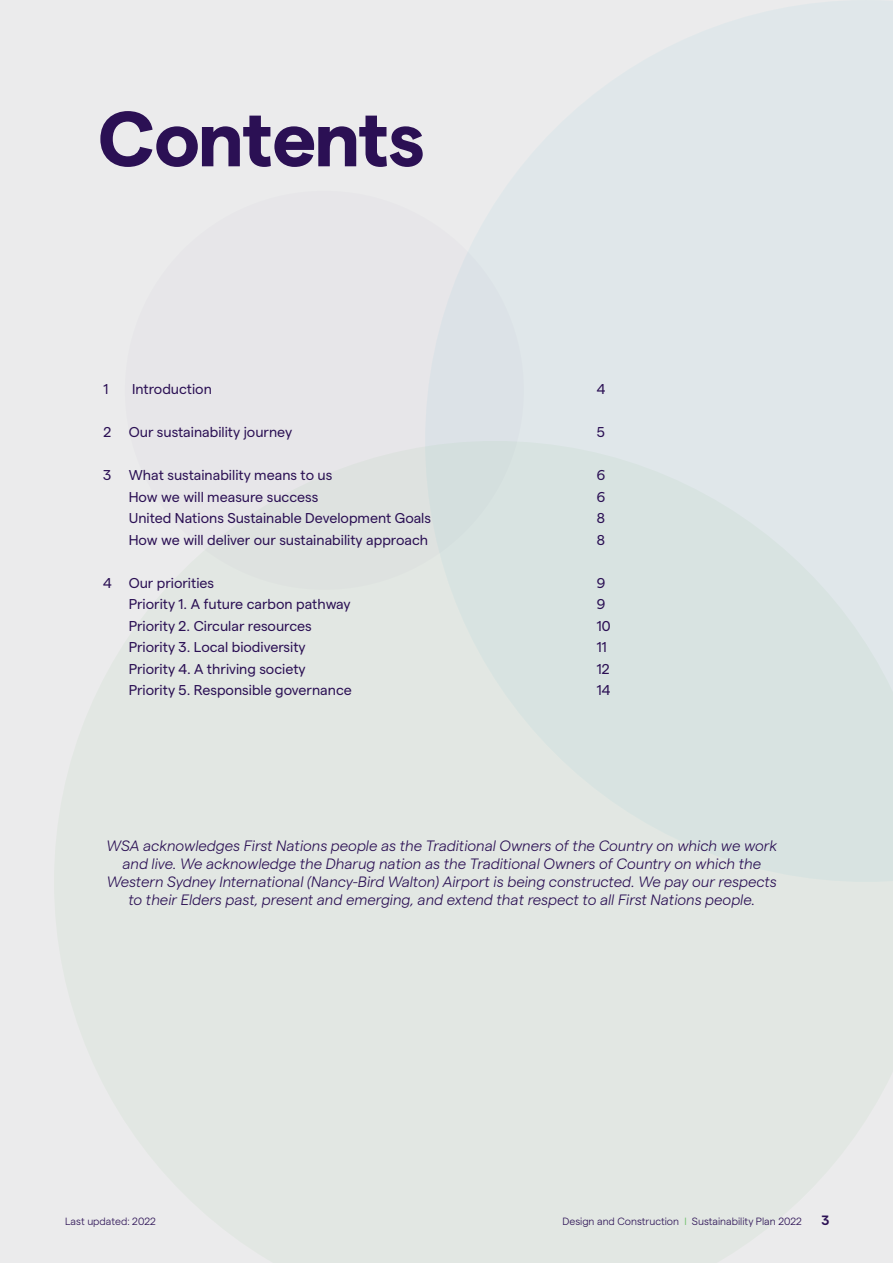
<style>
.page{position:relative;width:893px;height:1263px;background:#e2e7e3}
.page>*{position:absolute;margin:0;border:0;box-sizing:border-box;transform-origin:0 0}
.t1{font:700 78px "Matter SQ";letter-spacing:-.03em;color:#2b1054}
.t2{font:italic 300 15px/18px "Matter";color:#2b1054;text-align:center}
.t3{font:14.25px "Matter";color:#2b1054}
.t4{font:600 13.5px "Matter";color:#2b1054}
.t5{font:300 10.5px "Matter";color:#2b1054}
.s1{color:#65bd60}
</style>
<div class="page">
<div style="left:125px;top:191px;width:399px;height:399px;background:#e7e6e9;border-radius:50%"></div>
<h1 class="t1" style="left:98px;top:81px;width:328px">Contents</h1>
<p class="t3" style="left:103px;top:379px;width:6px">1</p>
<p class="t3" style="left:132px;top:379px;width:81px">Introduction</p>
<p class="t3" style="left:597px;top:379px;width:10px">4</p>
<p class="t3" style="left:103px;top:422px;width:190px">2 Our sustainability journey</p>
<p class="t3" style="left:597px;top:422px;width:10px">5</p>
<p class="t3" style="left:103px;top:465px;width:231px">3 What sustainability means to us</p>
<p class="t3" style="left:597px;top:465px;width:10px">6</p>
<p class="t3" style="left:129px;top:486px;width:191px">How we will measure success</p>
<p class="t3" style="left:597px;top:486px;width:10px">6</p>
<p class="t3" style="left:129px;top:508px;width:304px">United Nations Sustainable Development Goals</p>
<p class="t3" style="left:597px;top:508px;width:10px">8</p>
<p class="t3" style="left:129px;top:529px;width:301px">How we will deliver our sustainability approach</p>
<p class="t3" style="left:597px;top:529px;width:10px">8</p>
<p class="t3" style="left:103px;top:572px;width:112px">4 Our priorities</p>
<p class="t3" style="left:597px;top:572px;width:10px">9</p>
<p class="t3" style="left:129px;top:594px;width:224px">Priority 1. A future carbon pathway</p>
<p class="t3" style="left:597px;top:594px;width:10px">9</p>
<p class="t3" style="left:129px;top:615px;width:184px">Priority 2. Circular resources</p>
<p class="t3" style="left:597px;top:615px;width:15px">10</p>
<p class="t3" style="left:129px;top:637px;width:179px">Priority 3. Local biodiversity</p>
<p class="t3" style="left:597px;top:637px;width:11px">11</p>
<p class="t3" style="left:129px;top:658px;width:179px">Priority 4. A thriving society</p>
<p class="t3" style="left:597px;top:658px;width:14px">12</p>
<p class="t3" style="left:129px;top:680px;width:225px">Priority 5. Responsible governance</p>
<p class="t3" style="left:597px;top:680px;width:15px">14</p>
<p class="t2" style="left:107px;top:835px;width:672px">WSA acknowledges First Nations people as the Traditional Owners of the Country on which we work and live. We acknowledge the Dharug nation as the Traditional Owners of Country on which the Western Sydney International (Nancy-Bird Walton) Airport is being constructed. We pay our respects to their Elders past, present and emerging, and extend that respect to all First Nations people.</p>
<p class="t5" style="left:65px;top:1213px;width:92px">Last updated: 2022</p>
<p class="t5" style="left:562px;top:1213px;width:241px">Design and Construction <span class="s1">I</span> Sustainability Plan 2022</p>
<p class="t4" style="left:821px;top:1210px;width:9px">3</p>
</div>
